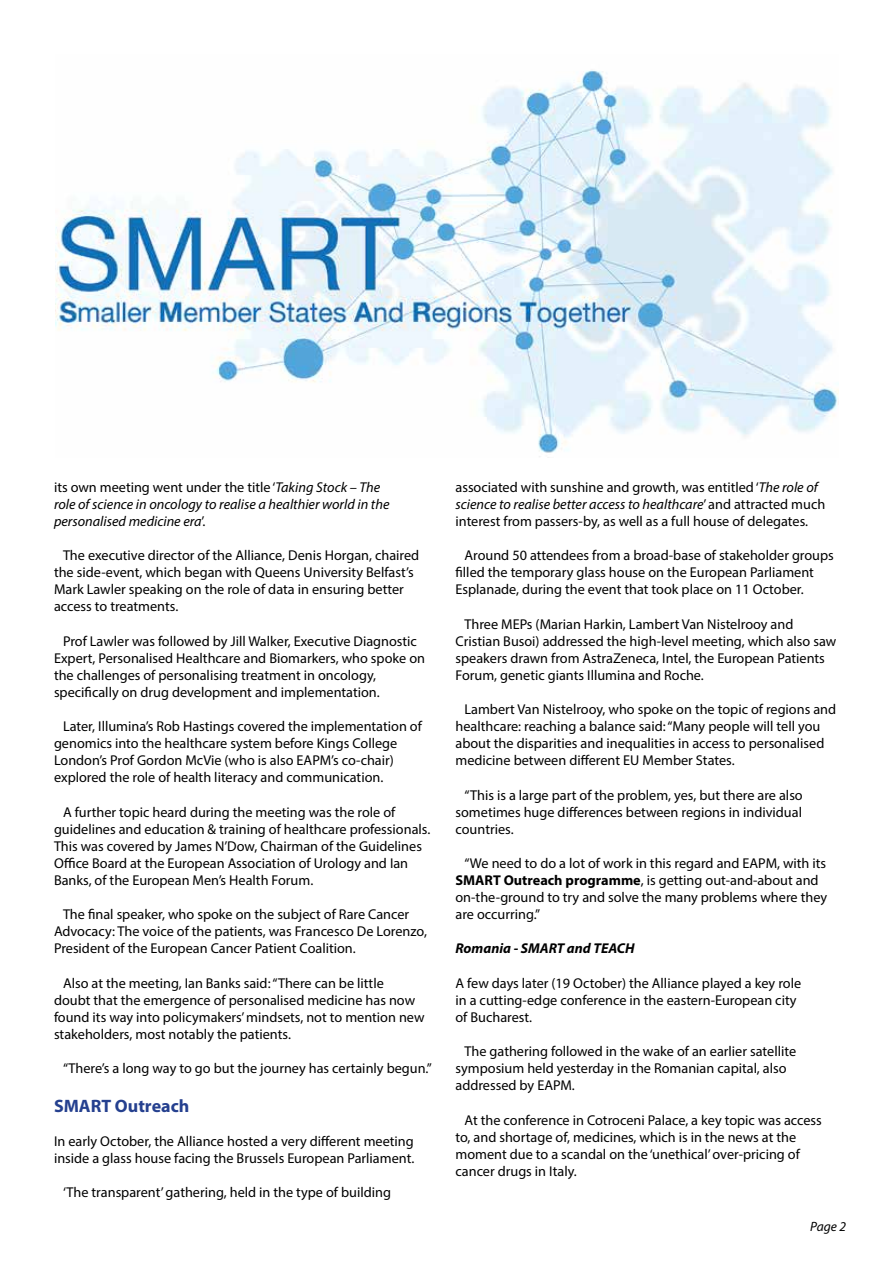
<style>
.page{position:relative;width:893px;height:1263px;background:#fff}
.page>*{position:absolute;margin:0;border:0;box-sizing:border-box;transform-origin:0 0}
.t1{font:700 18px "Myriad Pro";color:#25408f}
.t2{font:14.25px/17.1px "Myriad Pro";color:#000}
.t3{font:italic 14.25px/17.1px "Myriad Pro";color:#000}
.t4{font:italic 700 14.25px "Myriad Pro";color:#000}
.t5{font:italic 13.5px "Myriad Pro";color:#000}
.s1{font-style:normal}
.s2{font-style:italic}
.s3{font-weight:700}
</style>
<div class="page">
<img style="left:55px;top:70px;width:784px;height:387px">
<p class="t3" style="left:54px;top:478px;width:337px"><span class="s1">its own meeting went under the title ‘</span>Taking Stock – The role of science in oncology to realise a healthier world in the personalised medicine era<span class="s1">’.</span></p>
<p class="t2" style="left:54px;top:547px;width:367px;text-indent:9px">The executive director of the Alliance, Denis Horgan, chaired the side-event, which began with Queens University Belfast’s Mark Lawler speaking on the role of data in ensuring better access to treatments.</p>
<p class="t2" style="left:54px;top:632px;width:373px;text-indent:9px">Prof Lawler was followed by Jill Walker, Executive Diagnostic Expert, Personalised Healthcare and Biomarkers, who spoke on the challenges of personalising treatment in oncology, specifically on drug development and implementation.</p>
<p class="t2" style="left:54px;top:718px;width:369px;text-indent:9px">Later, Illumina’s Rob Hastings covered the implementation of genomics into the healthcare system before Kings College London’s Prof Gordon McVie (who is also EAPM’s co-chair) explored the role of health literacy and communication.</p>
<p class="t2" style="left:54px;top:803px;width:378px;text-indent:9px">A further topic heard during the meeting was the role of guidelines and education &amp; training of healthcare professionals.<br>This was covered by James N’Dow, Chairman of the Guidelines Office Board at the European Association of Urology and Ian Banks, of the European Men’s Health Forum.</p>
<p class="t2" style="left:54px;top:906px;width:374px;text-indent:9px">The final speaker, who spoke on the subject of Rare Cancer<br>Advocacy: The voice of the patients, was Francesco De Lorenzo,<br>President of the European Cancer Patient Coalition.</p>
<p class="t2" style="left:54px;top:974px;width:372px;text-indent:9px">Also at the meeting, Ian Banks said: “There can be little<br>doubt that the emergence of personalised medicine has now found its way into policymakers’ mindsets, not to mention new stakeholders, most notably the patients.</p>
<p class="t2" style="left:63px;top:1060px;width:370px">“There’s a long way to go but the journey has certainly begun.”</p>
<p class="t1" style="left:54px;top:1094px;width:137px">SMART Outreach</p>
<p class="t2" style="left:54px;top:1132px;width:362px">In early October, the Alliance hosted a very different meeting inside a glass house facing the Brussels European Parliament.</p>
<p class="t2" style="left:63px;top:1184px;width:330px">‘The transparent’ gathering, held in the type of building</p>
<p class="t2" style="left:455px;top:478px;width:371px">associated with sunshine and growth, was entitled ‘<span class="s2">The role of science to realise better access to healthcare</span>’ and attracted much interest from passers-by, as well as a full house of delegates.</p>
<p class="t2" style="left:455px;top:547px;width:380px;text-indent:9px">Around 50 attendees from a broad-base of stakeholder groups filled the temporary glass house on the European Parliament<br>Esplanade, during the event that took place on 11 October.</p>
<p class="t2" style="left:455px;top:615px;width:382px;text-indent:9px">Three MEPs (Marian Harkin, Lambert Van Nistelrooy and Cristian Busoi) addressed the high-level meeting, which also saw speakers drawn from AstraZeneca, Intel, the European Patients Forum, genetic giants Illumina and Roche.</p>
<p class="t2" style="left:455px;top:700px;width:382px;text-indent:9px">Lambert Van Nistelrooy, who spoke on the topic of regions and healthcare: reaching a balance said: “Many people will tell you about the disparities and inequalities in access to personalised medicine between different EU Member States.</p>
<p class="t2" style="left:455px;top:786px;width:349px;text-align:justify;text-indent:9px">“This is a large part of the problem, yes, but there are also sometimes huge differences between regions in individual countries.</p>
<p class="t2" style="left:455px;top:854px;width:373px;text-indent:9px">“We need to do a lot of work in this regard and EAPM, with its <span class="s3">SMART Outreach programme</span>, is getting out-and-about and on-the-ground to try and solve the many problems where they are occurring.”</p>
<p class="t4" style="left:455px;top:939px;width:181px">Romania - SMART and TEACH</p>
<p class="t2" style="left:455px;top:974px;width:347px">A few days later (19 October) the Alliance played a key role in a cutting-edge conference in the eastern-European city of Bucharest.</p>
<p class="t2" style="left:455px;top:1042px;width:342px;text-indent:9px">The gathering followed in the wake of an earlier satellite symposium held yesterday in the Romanian capital, also addressed by EAPM.</p>
<p class="t2" style="left:455px;top:1111px;width:368px;text-indent:9px">At the conference in Cotroceni Palace, a key topic was access to, and shortage of, medicines, which is in the news at the moment due to a scandal on the ‘unethical’ over-pricing of cancer drugs in Italy.</p>
<p class="t5" style="left:810px;top:1218px;width:37px">Page 2</p>
</div>
